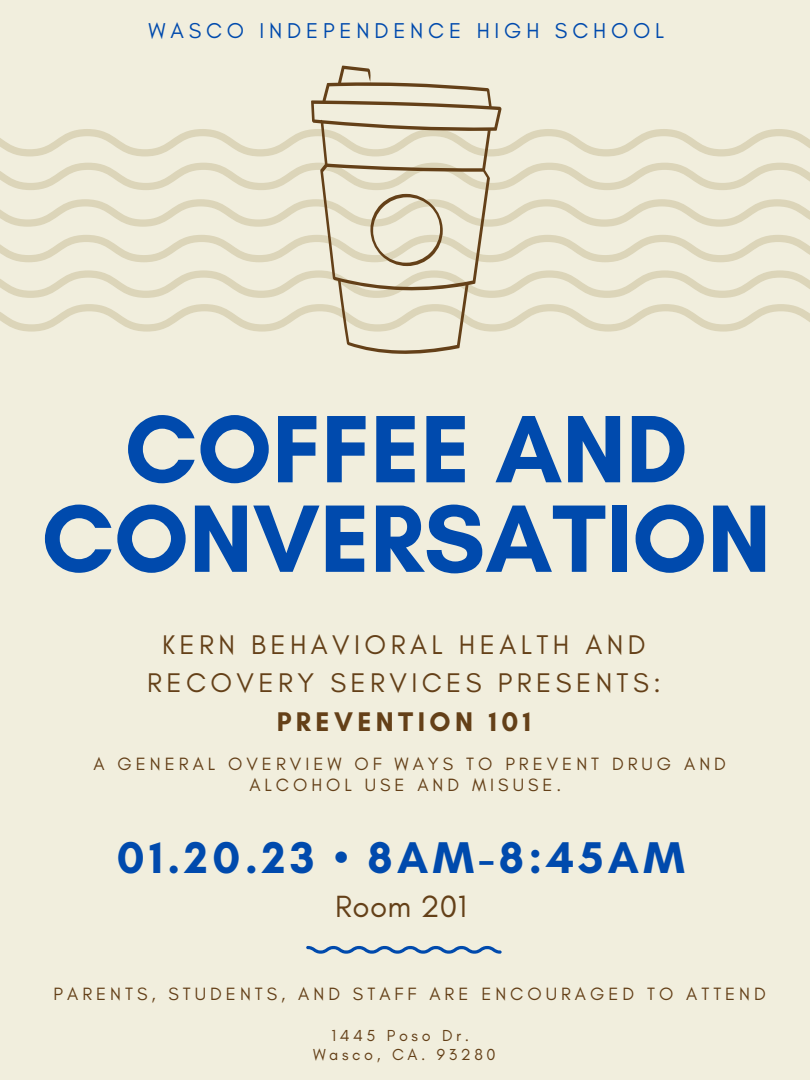
<style>
.page{position:relative;width:810px;height:1080px;background:#f1eedd}
.page>*{position:absolute;margin:0;border:0;box-sizing:border-box;transform-origin:0 0}
.t1{font:700 97.5px/89.5px "Glacial Indifference";color:#004aad;text-align:center}
.t2{font:700 45.25px "Glacial Indifference";letter-spacing:.1em;color:#004aad}
.t3{font:31.25px "Glacial Indifference";letter-spacing:.01em;color:#644018}
.t4{font:27.5px/38.4px "Glacial Indifference";letter-spacing:.16em;color:#644018;text-align:center}
.t5{font:700 27.5px "Glacial Indifference";letter-spacing:.16em;color:#644018}
.t6{font:21.88px "Glacial Indifference";letter-spacing:.22em;color:#004aad}
.t7{font:18.12px/21.1px "Glacial Indifference";letter-spacing:.22em;color:#644018;text-align:center}
.t8{font:16.25px/18.8px "Glacial Indifference";letter-spacing:.22em;color:#644018;text-align:center}
</style>
<div class="page">
<svg style="left:0;top:129px;width:810px;height:27px"></svg>
<svg style="left:0;top:163px;width:810px;height:27px"></svg>
<svg style="left:0;top:235px;width:810px;height:27px"></svg>
<svg style="left:0;top:199px;width:810px;height:28px"></svg>
<svg style="left:0;top:270px;width:810px;height:28px"></svg>
<svg style="left:0;top:304px;width:810px;height:28px"></svg>
<svg style="left:306px;top:946px;width:196px;height:8px"></svg>
<svg style="left:311px;top:66px;width:190px;height:288px"></svg>
<p class="t6" style="left:148px;top:17px;width:517px">WASCO INDEPENDENCE HIGH SCHOOL</p>
<h1 class="t1" style="left:42px;top:403px;width:731px">COFFEE AND<br>CONVERSATION</h1>
<h3 class="t4" style="left:147px;top:625px;width:515px">KERN BEHAVIORAL HEALTH AND<br>RECOVERY SERVICES PRESENTS:</h3>
<h3 class="t5" style="left:277px;top:704px;width:256px">PREVENTION 101</h3>
<p class="t7" style="left:94px;top:753px;width:634px">A GENERAL OVERVIEW OF WAYS TO PREVENT DRUG AND<br>ALCOHOL USE AND MISUSE.</p>
<h2 class="t2" style="left:117px;top:830px;width:570px">01.20.23 • 8AM-8:45AM</h2>
<h3 class="t3" style="left:335px;top:887px;width:133px">Room 201</h3>
<p class="t7" style="left:54px;top:983px;width:714px">PARENTS, STUDENTS, AND STAFF ARE ENCOURAGED TO ATTEND</p>
<p class="t8" style="left:313px;top:1026px;width:184px">1445 Poso Dr.<br>Wasco, CA. 93280</p>
</div>
